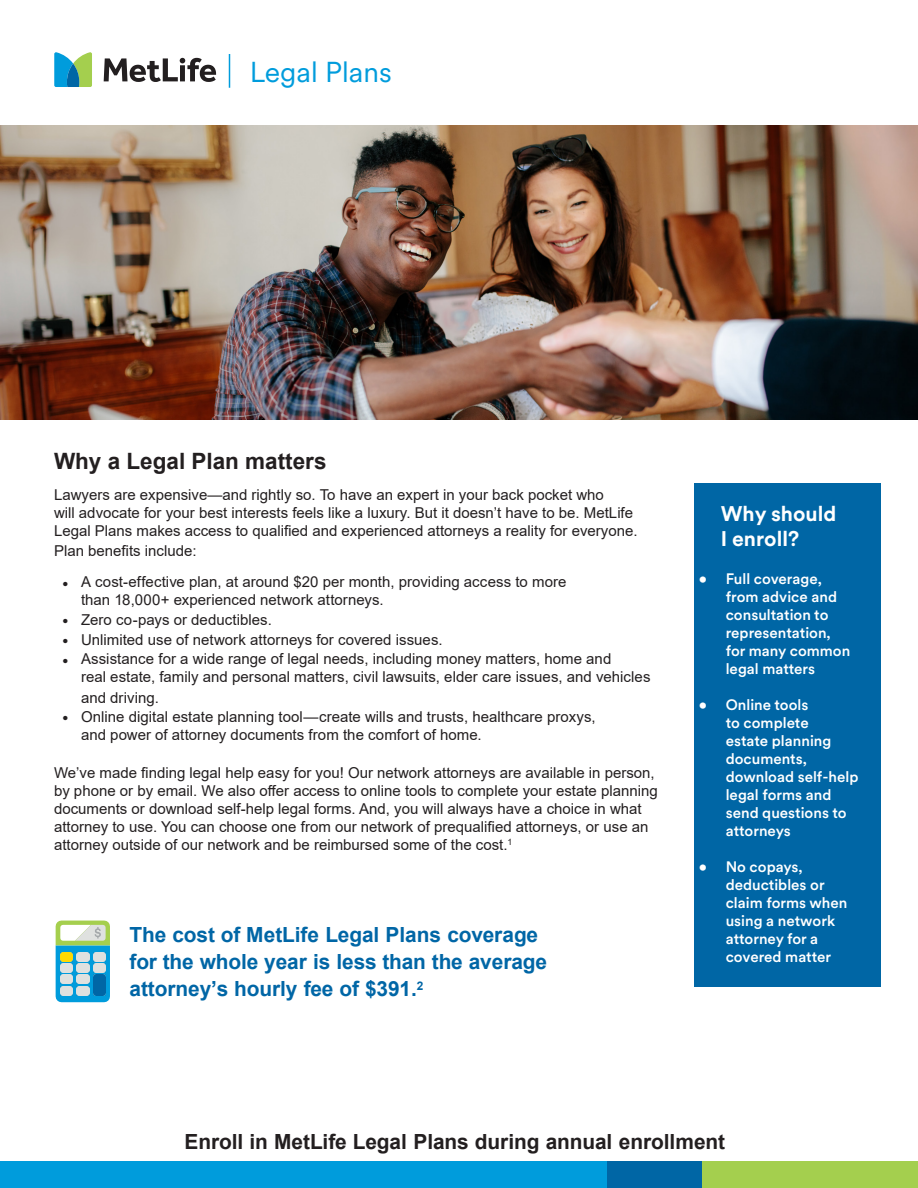
<style>
.page{position:relative;width:918px;height:1188px;background:#fff}
.page>*{position:absolute;margin:0;border:0;box-sizing:border-box;transform-origin:0 0}
.NEW_EYEBROW{font:28.5px "Met Life Circular";color:#009cdc}
.t1{font:700 22.5px "Arial";color:#231f20}
.t2{font:700 21px/24.2px "Met Life Circular";color:#fff}
.t3{font:700 20.85px/27px "Arial";letter-spacing:-.005em;color:#0066a6}
.t4{font:700 20.85px "Arial";letter-spacing:-.005em;color:#231f20}
.t5{font:15px/18px "Arial";color:#231f20}
.t6{font:500 15px/18px "Met Life Circular";color:#fff}
.s1{font-family:"Met Life Circular";font-size:10.5px}
</style>
<div class="page">
<div style="left:0;top:1161px;width:608px;height:27px;background:#009cdc"></div>
<div style="left:608px;top:1161px;width:94px;height:27px;background:#0066a5"></div>
<div style="left:702px;top:1161px;width:216px;height:27px;background:#a4cf4e"></div>
<hr style="left:229px;top:54px;width:1px;height:34px;background:#009cdc">
<svg style="left:104px;top:58px;width:112px;height:24px"></svg>
<svg style="left:54px;top:52px;width:38px;height:35px"></svg>
<img style="left:0;top:125px;width:918px;height:294px">
<div style="left:694px;top:605px;width:187px;height:382px;background:#0066a5"></div>
<div style="left:694px;top:483px;width:187px;height:124px;background:#0066a5"></div>
<svg style="left:56px;top:921px;width:54px;height:81px;background:#7fc0c2"></svg>
<p class="NEW_EYEBROW" style="left:250px;top:53px;width:144px">Legal Plans</p>
<p class="t1" style="left:54px;top:445px;width:274px">Why a Legal Plan matters</p>
<p class="t5" style="left:54px;top:486px;width:585px">Lawyers are expensive—and rightly so. To have an expert in your back pocket who<br>will advocate for your best interests feels like a luxury. But it doesn’t have to be. MetLife<br>Legal Plans makes access to qualified and experienced attorneys a reality for everyone.</p>
<p class="t5" style="left:54px;top:542px;width:144px">Plan benefits include:</p>
<p class="t5" style="left:81px;top:573px;width:487px;text-indent:-18px"><span class="s1">•</span> A cost-effective plan, at around $20 per month, providing access to more than 18,000+ experienced network attorneys.</p>
<p class="t5" style="left:63px;top:611px;width:211px"><span class="s1">•</span> Zero co-pays or deductibles.</p>
<p class="t5" style="left:63px;top:630px;width:382px"><span class="s1">•</span> Unlimited use of network attorneys for covered issues.</p>
<p class="t5" style="left:81px;top:650px;width:571px;text-indent:-18px"><span class="s1">•</span> Assistance for a wide range of legal needs, including money matters, home and<br>real estate, family and personal matters, civil lawsuits, elder care issues, and vehicles</p>
<p class="t5" style="left:81px;top:688px;width:79px">and driving.</p>
<p class="t5" style="left:81px;top:708px;width:516px;text-indent:-18px"><span class="s1">•</span> Online digital estate planning tool—create wills and trusts, healthcare proxys, and power of attorney documents from the comfort of home.</p>
<p class="t5" style="left:54px;top:764px;width:605px">We’ve made finding legal help easy for you! Our network attorneys are available in person, by phone or by email. We also offer access to online tools to complete your estate planning documents or download self-help legal forms. And, you will always have a choice in what attorney to use. You can choose one from our network of prequalified attorneys, or use an attorney outside of our network and be reimbursed some of the cost.<sup>1</sup></p>
<h3 class="t3" style="left:130px;top:922px;width:419px">The cost of MetLife Legal Plans coverage for the whole year is less than the average attorney’s hourly fee of $391.<sup>2</sup></h3>
<p class="t2" style="left:721px;top:501px;width:117px">Why should<br>I enroll?</p>
<p class="t6" style="left:726px;top:569px;width:126px;text-indent:-27px">• Full coverage, from advice and consultation to representation, for many common legal matters</p>
<p class="t6" style="left:726px;top:695px;width:134px;text-indent:-27px">• Online tools<br>to complete<br>estate planning documents, download self-help legal forms and send questions to attorneys</p>
<p class="t6" style="left:726px;top:857px;width:123px;text-indent:-27px">• No copays, deductibles or claim forms when using a network attorney for a covered matter</p>
<h3 class="t4" style="left:184px;top:1127px;width:542px">Enroll in MetLife Legal Plans during annual enrollment</h3>
</div>
